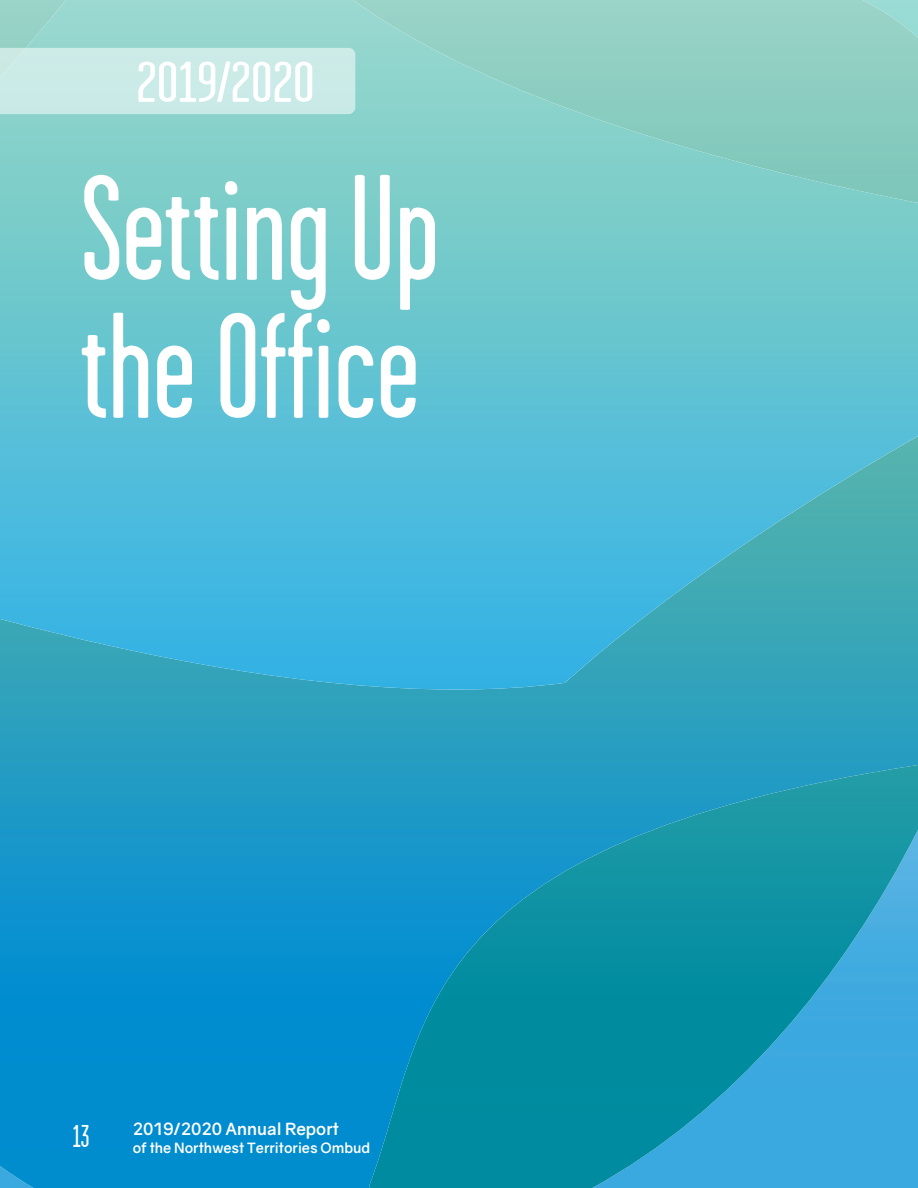
<style>
.page{position:relative;width:918px;height:1188px;background:#fff}
.page>*{position:absolute;margin:0;border:0;box-sizing:border-box;transform-origin:0 0}
.Major_Headings{font:150px/138px "Garage Gothic";color:#fff}
.Major_Headings-2{font:57.45px "Garage Gothic";color:#fff;scale:1.27 1}
.t1{font:31.5px "Garage Gothic";color:#fff}
.t2{font:700 16.8px "Gravity";color:#fff}
.t3{font:700 14.1px "Gravity";color:#fff}
</style>
<div class="page">
<img style="left:0;top:690px;width:918px;height:498px">
<img style="left:369px;top:765px;width:549px;height:423px">
<img style="left:0;top:0;width:918px;height:690px">
<div style="left:0;top:48px;width:355px;height:66px;background:#caebe7"></div>
<p class="Major_Headings-2" style="left:137px;top:53px;width:142px">2019/2020</p>
<p class="Major_Headings" style="left:81px;top:161px;width:360px">Setting Up the Office</p>
<h3 class="t1" style="left:73px;top:1120px;width:18px">13</h3>
<p class="t2" style="left:133px;top:1118px;width:208px">2019/2020 Annual Report</p>
<p class="t3" style="left:133px;top:1139px;width:239px">of the Northwest Territories Ombud</p>
</div>
